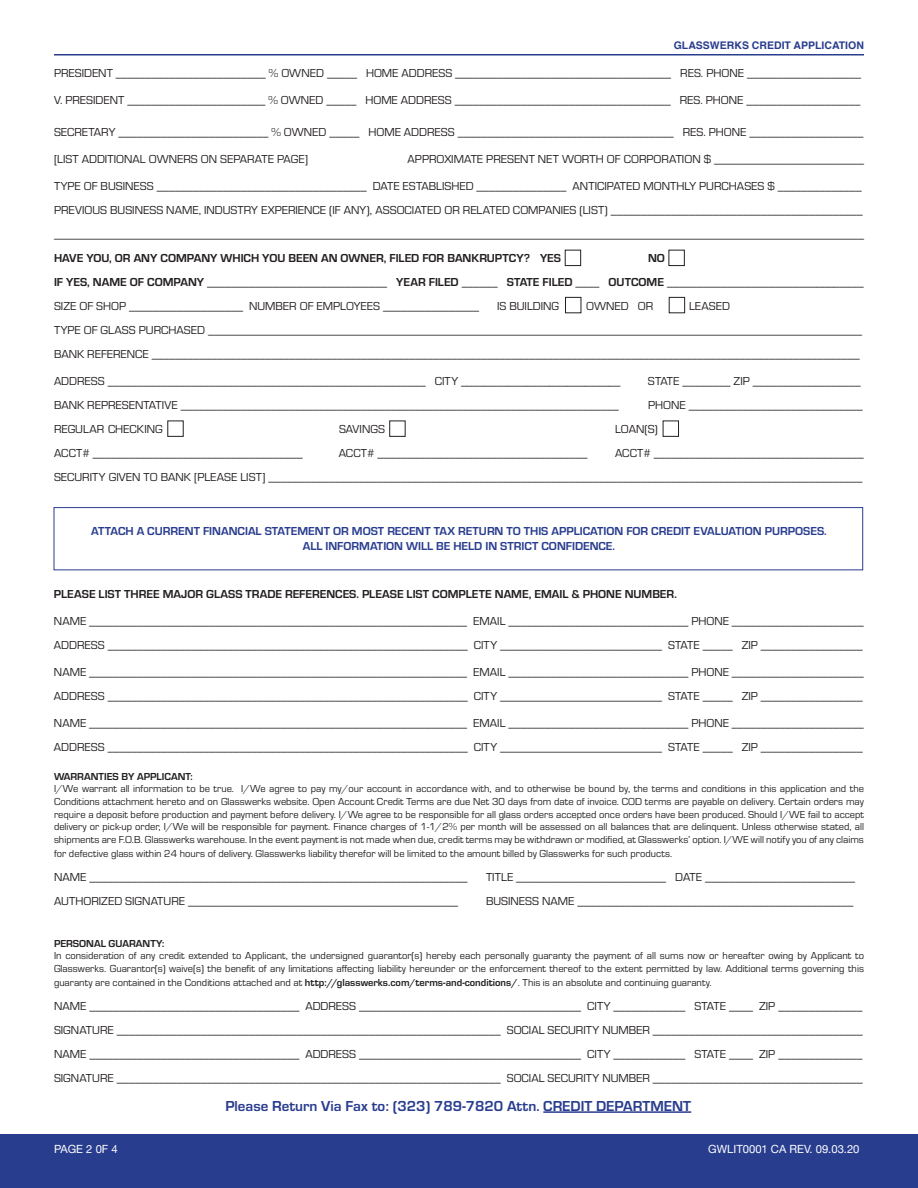
<style>
.page{position:relative;width:918px;height:1188px;background:#fff}
.page>*{position:absolute;margin:0;border:0;box-sizing:border-box;transform-origin:0 0}
.t1{font:700 15px "Eurostile";color:#293d8f}
.t2{font:12px/24px "Eurostile";color:#231f20}
.t3{font:700 12px "Eurostile";color:#231f20}
.t4{font:700 12px/15px "Eurostile";color:#293d8f;text-align:center}
.t5{font:11.25px "Helvetica Neue";color:#fff}
.t6{font:10.5px/12.6px "Eurostile";color:#231f20;text-align:justify}
.t7{font:700 10.5px "Eurostile";color:#231f20}
.t8{font:700 10.5px "Helvetica";color:#293d8f}
.s1{font-weight:700}
</style>
<div class="page">
<div style="left:0;top:1134px;width:918px;height:54px;background:#293d8f"></div>
<hr style="left:54px;top:54px;width:810px;height:2px;background:#293d8f">
<div style="left:565px;top:250px;width:16px;height:16px;border:1px solid #231f20"></div>
<div style="left:669px;top:250px;width:16px;height:16px;border:1px solid #231f20"></div>
<div style="left:167px;top:421px;width:17px;height:16px;border:1px solid #231f20"></div>
<div style="left:389px;top:421px;width:17px;height:16px;border:1px solid #231f20"></div>
<div style="left:663px;top:421px;width:16px;height:16px;border:1px solid #231f20"></div>
<hr style="left:543px;top:1111px;width:148px;height:2px;background:#293d8f">
<div style="left:565px;top:297px;width:16px;height:16px;border:1px solid #231f20"></div>
<div style="left:669px;top:297px;width:16px;height:16px;border:1px solid #231f20"></div>
<div style="left:54px;top:507px;width:809px;height:63px;border:1px solid #293d8f"></div>
<p class="t8" style="left:674px;top:37px;width:192px">GLASSWERKS CREDIT APPLICATION</p>
<p class="t2" style="left:54px;top:61px;width:809px">PRESIDENT _________________________ % OWNED _____ HOME ADDRESS ____________________________________ RES. PHONE ___________________</p>
<p class="t2" style="left:54px;top:88px;width:808px">V. PRESIDENT _______________________ % OWNED _____ HOME ADDRESS ____________________________________ RES. PHONE ___________________</p>
<p class="t2" style="left:54px;top:119px;width:811px">SECRETARY _________________________ % OWNED _____ HOME ADDRESS ____________________________________ RES. PHONE ___________________</p>
<p class="t2" style="left:54px;top:146px;width:256px">[LIST ADDITIONAL OWNERS ON SEPARATE PAGE]</p>
<p class="t2" style="left:408px;top:146px;width:458px">APPROXIMATE PRESENT NET WORTH OF CORPORATION $ _________________________</p>
<p class="t2" style="left:54px;top:173px;width:809px">TYPE OF BUSINESS ___________________________________ DATE ESTABLISHED _______________ ANTICIPATED MONTHLY PURCHASES $ ______________</p>
<p class="t2" style="left:54px;top:197px;width:811px">PREVIOUS BUSINESS NAME, INDUSTRY EXPERIENCE (IF ANY), ASSOCIATED OR RELATED COMPANIES (LIST) __________________________________________ _______________________________________________________________________________________________________________________________________</p>
<p class="t3" style="left:54px;top:249px;width:509px">HAVE YOU, OR ANY COMPANY WHICH YOU BEEN AN OWNER, FILED FOR BANKRUPTCY? YES</p>
<p class="t3" style="left:648px;top:249px;width:18px">NO</p>
<p class="t2" style="left:54px;top:269px;width:811px"><span class="s1">IF YES, NAME OF COMPANY</span> ______________________________ <span class="s1">YEAR FILED</span> ______ <span class="s1">STATE FILED</span> ____ <span class="s1">OUTCOME</span> _________________________________</p>
<p class="t2" style="left:54px;top:293px;width:427px">SIZE OF SHOP ___________________ NUMBER OF EMPLOYEES ________________</p>
<p class="t2" style="left:497px;top:293px;width:64px">IS BUILDING</p>
<p class="t2" style="left:586px;top:293px;width:69px">OWNED OR</p>
<p class="t2" style="left:689px;top:293px;width:42px">LEASED</p>
<p class="t2" style="left:54px;top:317px;width:810px">TYPE OF GLASS PURCHASED _____________________________________________________________________________________________________________</p>
<p class="t2" style="left:54px;top:341px;width:807px">BANK REFERENCE ______________________________________________________________________________________________________________________</p>
<p class="t2" style="left:54px;top:368px;width:568px">ADDRESS _____________________________________________________ CITY ___________________________</p>
<p class="t2" style="left:648px;top:368px;width:214px">STATE ________ ZIP __________________</p>
<p class="t2" style="left:54px;top:392px;width:566px">BANK REPRESENTATIVE _________________________________________________________________________</p>
<p class="t2" style="left:648px;top:392px;width:216px">PHONE _____________________________</p>
<p class="t2" style="left:54px;top:416px;width:110px">REGULAR CHECKING</p>
<p class="t2" style="left:339px;top:416px;width:47px">SAVINGS</p>
<p class="t2" style="left:615px;top:416px;width:44px">LOAN(S)</p>
<p class="t2" style="left:54px;top:440px;width:250px">ACCT# ___________________________________</p>
<p class="t2" style="left:339px;top:440px;width:250px">ACCT# ___________________________________</p>
<p class="t2" style="left:615px;top:440px;width:250px">ACCT# ___________________________________</p>
<p class="t2" style="left:54px;top:464px;width:810px">SECURITY GIVEN TO BANK [PLEASE LIST] ___________________________________________________________________________________________________</p>
<p class="t4" style="left:91px;top:522px;width:737px">ATTACH A CURRENT FINANCIAL STATEMENT OR MOST RECENT TAX RETURN TO THIS APPLICATION FOR CREDIT EVALUATION PURPOSES.<br>ALL INFORMATION WILL BE HELD IN STRICT CONFIDENCE.</p>
<p class="t3" style="left:54px;top:585px;width:624px">PLEASE LIST THREE MAJOR GLASS TRADE REFERENCES. PLEASE LIST COMPLETE NAME, EMAIL &amp; PHONE NUMBER.</p>
<p class="t2" style="left:54px;top:608px;width:812px">NAME _______________________________________________________________ EMAIL ______________________________ PHONE ______________________</p>
<p class="t2" style="left:54px;top:632px;width:811px">ADDRESS ____________________________________________________________ CITY ___________________________ STATE _____ ZIP _________________</p>
<p class="t2" style="left:54px;top:659px;width:812px">NAME _______________________________________________________________ EMAIL ______________________________ PHONE ______________________</p>
<p class="t2" style="left:54px;top:683px;width:811px">ADDRESS ____________________________________________________________ CITY ___________________________ STATE _____ ZIP _________________</p>
<p class="t2" style="left:54px;top:710px;width:812px">NAME _______________________________________________________________ EMAIL ______________________________ PHONE ______________________</p>
<p class="t2" style="left:54px;top:734px;width:811px">ADDRESS ____________________________________________________________ CITY ___________________________ STATE _____ ZIP _________________</p>
<p class="t7" style="left:54px;top:769px;width:140px">WARRANTIES BY APPLICANT:</p>
<p class="t6" style="left:54px;top:782px;width:812px">I/We warrant all information to be true. I/We agree to pay my/our account in accordance with, and to otherwise be bound by, the terms and conditions in this application and the Conditions attachment hereto and on Glasswerks website. Open Account Credit Terms are due Net 30 days from date of invoice. COD terms are payable on delivery. Certain orders may require a deposit before production and payment before delivery. I/We agree to be responsible for all glass orders accepted once orders have been produced. Should I/WE fail to accept delivery or pick-up order, I/We will be responsible for payment. Finance charges of 1-1/2% per month will be assessed on all balances that are delinquent. Unless otherwise stated, all shipments are F.O.B. Glasswerks warehouse. In the event payment is not made when due, credit terms may be withdrawn or modified, at Glasswerks’ option. I/WE will notify you of any claims</p>
<p class="t6" style="left:54px;top:847px;width:620px">for defective glass within 24 hours of delivery. Glasswerks liability therefor will be limited to the amount billed by Glasswerks for such products.</p>
<p class="t2" style="left:54px;top:865px;width:415px">NAME _______________________________________________________________</p>
<p class="t2" style="left:486px;top:865px;width:371px">TITLE _________________________ DATE _________________________</p>
<p class="t2" style="left:54px;top:889px;width:406px">AUTHORIZED SIGNATURE _____________________________________________</p>
<p class="t2" style="left:486px;top:889px;width:369px">BUSINESS NAME ______________________________________________</p>
<p class="t7" style="left:54px;top:936px;width:112px">PERSONAL GUARANTY:</p>
<p class="t6" style="left:54px;top:949px;width:812px">In consideration of any credit extended to Applicant, the undersigned guarantor(s) hereby each personally guaranty the payment of all sums now or hereafter owing by Applicant to<br>Glasswerks. Guarantor(s) waive(s) the benefit of any limitations affecting liability hereunder or the enforcement thereof to the extent permitted by law. Additional terms governing this</p>
<p class="t6" style="left:54px;top:976px;width:659px">guaranty are contained in the Conditions attached and at <span class="s1">http://glasswerks.com/terms-and-conditions/</span>. This is an absolute and continuing guaranty.</p>
<p class="t2" style="left:54px;top:994px;width:810px">NAME ___________________________________ ADDRESS _____________________________________ CITY ____________ STATE ____ ZIP ______________</p>
<p class="t2" style="left:54px;top:1018px;width:810px">SIGNATURE ________________________________________________________________ SOCIAL SECURITY NUMBER ___________________________________</p>
<p class="t2" style="left:54px;top:1042px;width:810px">NAME ___________________________________ ADDRESS _____________________________________ CITY ____________ STATE ____ ZIP ______________</p>
<p class="t2" style="left:54px;top:1066px;width:810px">SIGNATURE ________________________________________________________________ SOCIAL SECURITY NUMBER ___________________________________</p>
<p class="t1" style="left:225px;top:1095px;width:467px">Please Return Via Fax to: (323) 789-7820 Attn. CREDIT DEPARTMENT</p>
<p class="t5" style="left:54px;top:1141px;width:65px">PAGE 2 0F 4</p>
<p class="t5" style="left:708px;top:1141px;width:153px">GWLIT0001 CA REV. 09.03.20</p>
</div>
